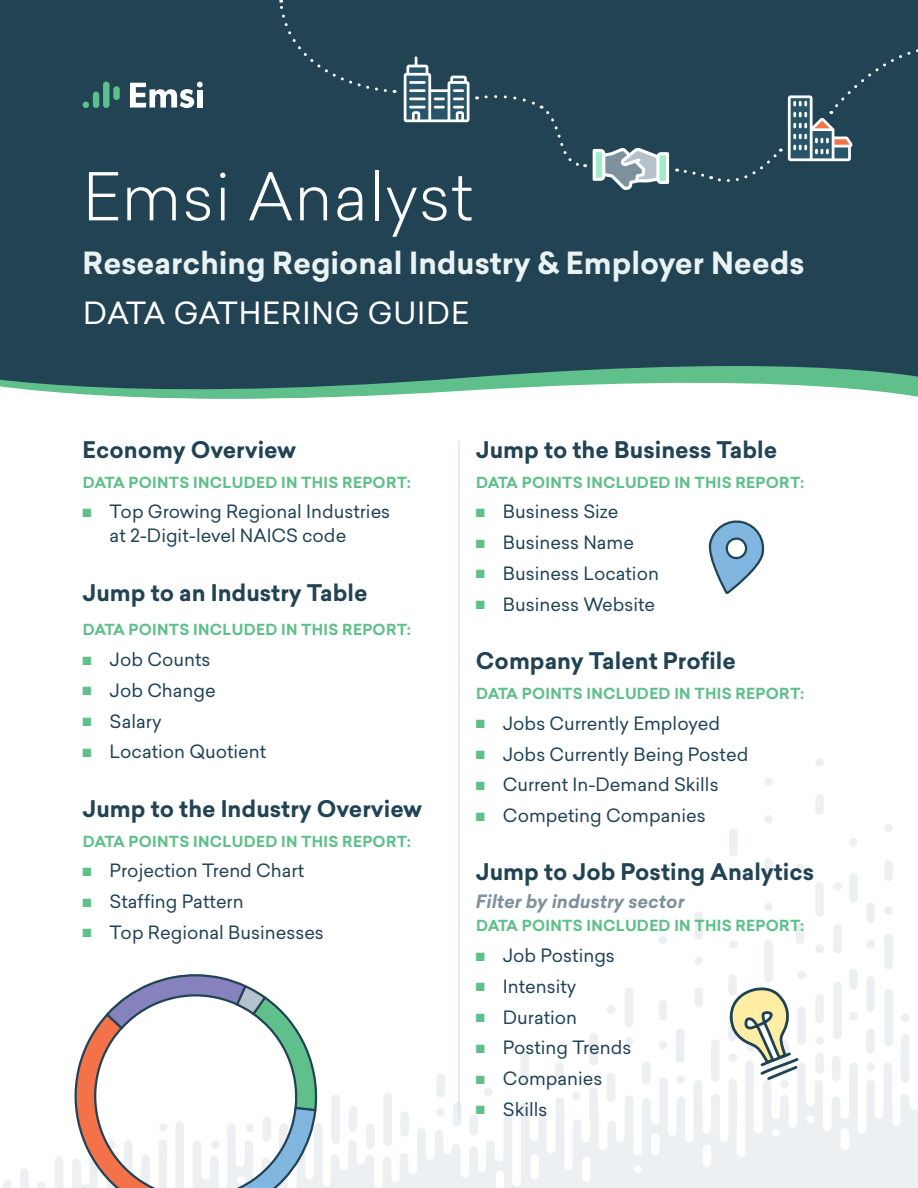
<style>
.page{position:relative;width:918px;height:1188px;background:#fff}
.page>*{position:absolute;margin:0;border:0;box-sizing:border-box;transform-origin:0 0}
.t1{font:300 64.5px "Sailec";letter-spacing:.01em;color:#fff}
.t2{font:700 30px "Sailec";color:#eaf3f3}
.t3{font:30px "Sailec";letter-spacing:.03em;color:#fff}
.t4{font:700 22.5px "Sailec";color:#214354}
.t5{font:18px/24px "Sailec";color:#214354}
.t6{font:italic 700 18px "Sailec";color:#7d919d}
.t7{font:700 15px "Sailec";letter-spacing:.02em;color:#5fc08b}
.s1{color:#5fc08b}
</style>
<div class="page">
<div style="left:0;top:0;width:918px;height:350px;background:#214354"></div>
<svg style="left:130px;top:82px;width:73px;height:26px"></svg>
<div style="left:93px;top:92px;width:6px;height:16px;background:#5dbf8c;border-radius:3px"></div>
<div style="left:103px;top:82px;width:7px;height:26px;background:#5dbf8c;border-radius:3px"></div>
<svg style="left:83px;top:102px;width:6px;height:6px"></svg>
<div style="left:113px;top:86px;width:7px;height:14px;background:#5dbf8c;border-radius:3px"></div>
<div style="left:694px;top:957px;width:9px;height:8px;background:#ecf0f2;border-radius:50%"></div>
<div style="left:607px;top:1005px;width:8px;height:9px;background:#ecf0f2;border-radius:50%"></div>
<div style="left:729px;top:940px;width:9px;height:9px;background:#ecf0f2;border-radius:50%"></div>
<div style="left:659px;top:1041px;width:8px;height:8px;background:#ecf0f2;border-radius:50%"></div>
<div style="left:659px;top:936px;width:8px;height:8px;background:#ecf0f2;border-radius:50%"></div>
<div style="left:625px;top:1037px;width:8px;height:9px;background:#ecf0f2;border-radius:50%"></div>
<div style="left:815px;top:944px;width:9px;height:9px;background:#ecf0f2;border-radius:50%"></div>
<div style="left:833px;top:882px;width:9px;height:8px;background:#ecf0f2;border-radius:50%"></div>
<div style="left:796px;top:864px;width:8px;height:8px;background:#ecf0f2;border-radius:50%"></div>
<div style="left:849px;top:838px;width:9px;height:9px;background:#ecf0f2;border-radius:50%"></div>
<div style="left:884px;top:824px;width:9px;height:8px;background:#ecf0f2;border-radius:50%"></div>
<div style="left:884px;top:906px;width:9px;height:9px;background:#ecf0f2;border-radius:50%"></div>
<div style="left:797px;top:971px;width:9px;height:9px;background:#ecf0f2;border-radius:50%"></div>
<div style="left:815px;top:1036px;width:9px;height:9px;background:#ecf0f2;border-radius:50%"></div>
<div style="left:849px;top:1012px;width:9px;height:9px;background:#ecf0f2;border-radius:50%"></div>
<div style="left:866px;top:940px;width:9px;height:9px;background:#ecf0f2;border-radius:50%"></div>
<div style="left:764px;top:903px;width:9px;height:8px;background:#ecf0f2;border-radius:50%"></div>
<div style="left:764px;top:815px;width:9px;height:9px;background:#ecf0f2;border-radius:50%"></div>
<div style="left:764px;top:778px;width:9px;height:8px;background:#ecf0f2;border-radius:50%"></div>
<div style="left:815px;top:758px;width:9px;height:9px;background:#ecf0f2;border-radius:50%"></div>
<div style="left:694px;top:987px;width:9px;height:21px;background:#ecf0f2;border-radius:4px"></div>
<div style="left:659px;top:1000px;width:8px;height:21px;background:#ecf0f2;border-radius:4px"></div>
<div style="left:625px;top:987px;width:8px;height:41px;background:#ecf0f2;border-radius:4px"></div>
<div style="left:590px;top:1033px;width:8px;height:33px;background:#ecf0f2;border-radius:4px"></div>
<div style="left:676px;top:1028px;width:8px;height:35px;background:#ecf0f2;border-radius:4px"></div>
<div style="left:520px;top:1049px;width:9px;height:35px;background:#ecf0f2;border-radius:4px"></div>
<div style="left:764px;top:858px;width:9px;height:21px;background:#ecf0f2;border-radius:4px"></div>
<div style="left:796px;top:923px;width:8px;height:21px;background:#ecf0f2;border-radius:4px"></div>
<div style="left:797px;top:1007px;width:9px;height:38px;background:#ecf0f2;border-radius:4px"></div>
<div style="left:849px;top:969px;width:9px;height:21px;background:#ecf0f2;border-radius:4px"></div>
<div style="left:866px;top:903px;width:9px;height:20px;background:#ecf0f2;border-radius:4px"></div>
<div style="left:884px;top:860px;width:9px;height:21px;background:#ecf0f2;border-radius:4px"></div>
<div style="left:815px;top:1053px;width:9px;height:21px;background:#ecf0f2;border-radius:4px"></div>
<div style="left:728px;top:975px;width:9px;height:20px;background:#ecf0f2;border-radius:4px"></div>
<div style="left:815px;top:794px;width:9px;height:21px;background:#ecf0f2;border-radius:4px"></div>
<div style="left:815px;top:882px;width:9px;height:35px;background:#ecf0f2;border-radius:4px"></div>
<div style="left:694px;top:911px;width:9px;height:29px;background:#ecf0f2;border-radius:4px"></div>
<div style="left:729px;top:828px;width:9px;height:29px;background:#ecf0f2;border-radius:4px"></div>
<div style="left:764px;top:940px;width:9px;height:42px;background:#ecf0f2;border-radius:4px"></div>
<div style="left:711px;top:1039px;width:9px;height:43px;background:#ecf0f2;border-radius:4px"></div>
<div style="left:833px;top:982px;width:9px;height:57px;background:#ecf0f2;border-radius:4px"></div>
<div style="left:884px;top:989px;width:9px;height:57px;background:#ecf0f2;border-radius:4px"></div>
<div style="left:815px;top:994px;width:9px;height:29px;background:#ecf0f2;border-radius:4px"></div>
<div style="left:866px;top:976px;width:9px;height:36px;background:#ecf0f2;border-radius:4px"></div>
<div style="left:884px;top:934px;width:9px;height:35px;background:#ecf0f2;border-radius:4px"></div>
<div style="left:833px;top:924px;width:9px;height:30px;background:#ecf0f2;border-radius:4px"></div>
<div style="left:849px;top:873px;width:9px;height:30px;background:#ecf0f2;border-radius:4px"></div>
<svg style="left:3px;top:1062px;width:915px;height:126px"></svg>
<svg style="left:901px;top:1034px;width:8px;height:49px"></svg>
<svg style="left:866px;top:1028px;width:9px;height:26px"></svg>
<svg style="left:832px;top:1056px;width:9px;height:25px"></svg>
<div style="left:866px;top:1063px;width:9px;height:8px;background:#ecf0f2;border-radius:50%"></div>
<div style="left:676px;top:1075px;width:9px;height:9px;background:#ecf0f2;border-radius:50%"></div>
<div style="left:780px;top:1080px;width:9px;height:8px;background:#ecf0f2;border-radius:50%"></div>
<div style="left:901px;top:1014px;width:8px;height:8px;background:#ecf0f2;border-radius:50%"></div>
<svg style="left:0;top:350px;width:918px;height:49px;fill:#214354"></svg>
<div style="left:477px;top:94px;width:109px;height:75px;background:#214354"></div>
<div style="left:677px;top:149px;width:105px;height:34px;background:#214354"></div>
<div style="left:278px;top:0;width:117px;height:94px;background:#214354"></div>
<svg style="left:404px;top:56px;width:66px;height:66px"></svg>
<svg style="left:593px;top:148px;width:76px;height:42px"></svg>
<svg style="left:788px;top:45px;width:130px;height:116px;background:#355464"></svg>
<hr style="left:458px;top:441px;width:2px;height:679px;background:#d8e5ec">
<svg style="left:725px;top:987px;width:76px;height:95px"></svg>
<svg style="left:708px;top:520px;width:57px;height:74px"></svg>
<svg style="left:73px;top:974px;width:245px;height:214px"></svg>
<h1 class="t1" style="left:83px;top:152px;width:392px">Emsi Analyst</h1>
<h2 class="t2" style="left:83px;top:242px;width:724px">Researching Regional Industry &amp; Employer Needs</h2>
<h2 class="t3" style="left:83px;top:292px;width:387px">DATA GATHERING GUIDE</h2>
<p class="t4" style="left:83px;top:433px;width:215px">Economy Overview</p>
<p class="t7" style="left:83px;top:472px;width:330px">DATA POINTS INCLUDED IN THIS REPORT:</p>
<p class="t5" style="left:110px;top:500px;width:282px;text-indent:-27px"><span class="s1">■</span> Top Growing Regional Industries at 2-Digit-level NAICS code</p>
<p class="t4" style="left:83px;top:577px;width:286px">Jump to an Industry Table</p>
<p class="t7" style="left:83px;top:619px;width:330px">DATA POINTS INCLUDED IN THIS REPORT:</p>
<p class="t5" style="left:83px;top:647px;width:129px"><span class="s1">■</span> Job Counts</p>
<p class="t5" style="left:83px;top:678px;width:135px"><span class="s1">■</span> Job Change</p>
<p class="t5" style="left:83px;top:709px;width:81px"><span class="s1">■</span> Salary</p>
<p class="t5" style="left:83px;top:740px;width:185px"><span class="s1">■</span> Location Quotient</p>
<p class="t4" style="left:83px;top:792px;width:341px">Jump to the Industry Overview</p>
<p class="t7" style="left:83px;top:830px;width:330px">DATA POINTS INCLUDED IN THIS REPORT:</p>
<p class="t5" style="left:83px;top:859px;width:223px"><span class="s1">■</span> Projection Trend Chart</p>
<p class="t5" style="left:83px;top:889px;width:163px"><span class="s1">■</span> Staffing Pattern</p>
<p class="t5" style="left:83px;top:920px;width:243px"><span class="s1">■</span> Top Regional Businesses</p>
<p class="t4" style="left:476px;top:433px;width:303px">Jump to the Business Table</p>
<p class="t7" style="left:476px;top:472px;width:330px">DATA POINTS INCLUDED IN THIS REPORT:</p>
<p class="t5" style="left:476px;top:500px;width:144px"><span class="s1">■</span> Business Size</p>
<p class="t5" style="left:476px;top:530px;width:160px"><span class="s1">■</span> Business Name</p>
<p class="t5" style="left:476px;top:561px;width:185px"><span class="s1">■</span> Business Location</p>
<p class="t5" style="left:476px;top:592px;width:181px"><span class="s1">■</span> Business Website</p>
<p class="t4" style="left:476px;top:645px;width:261px">Company Talent Profile</p>
<p class="t7" style="left:476px;top:683px;width:330px">DATA POINTS INCLUDED IN THIS REPORT:</p>
<p class="t5" style="left:476px;top:711px;width:246px"><span class="s1">■</span> Jobs Currently Employed</p>
<p class="t5" style="left:476px;top:742px;width:274px"><span class="s1">■</span> Jobs Currently Being Posted</p>
<p class="t5" style="left:476px;top:773px;width:244px"><span class="s1">■</span> Current In-Demand Skills</p>
<p class="t5" style="left:476px;top:803px;width:231px"><span class="s1">■</span> Competing Companies</p>
<p class="t4" style="left:476px;top:856px;width:340px">Jump to Job Posting Analytics</p>
<p class="t6" style="left:476px;top:889px;width:210px">Filter by industry sector</p>
<p class="t7" style="left:476px;top:915px;width:330px">DATA POINTS INCLUDED IN THIS REPORT:</p>
<p class="t5" style="left:476px;top:943px;width:141px"><span class="s1">■</span> Job Postings</p>
<p class="t5" style="left:476px;top:974px;width:102px"><span class="s1">■</span> Intensity</p>
<p class="t5" style="left:476px;top:1005px;width:103px"><span class="s1">■</span> Duration</p>
<p class="t5" style="left:476px;top:1036px;width:157px"><span class="s1">■</span> Posting Trends</p>
<p class="t5" style="left:476px;top:1066px;width:128px"><span class="s1">■</span> Companies</p>
<p class="t5" style="left:476px;top:1097px;width:73px"><span class="s1">■</span> Skills</p>
</div>
